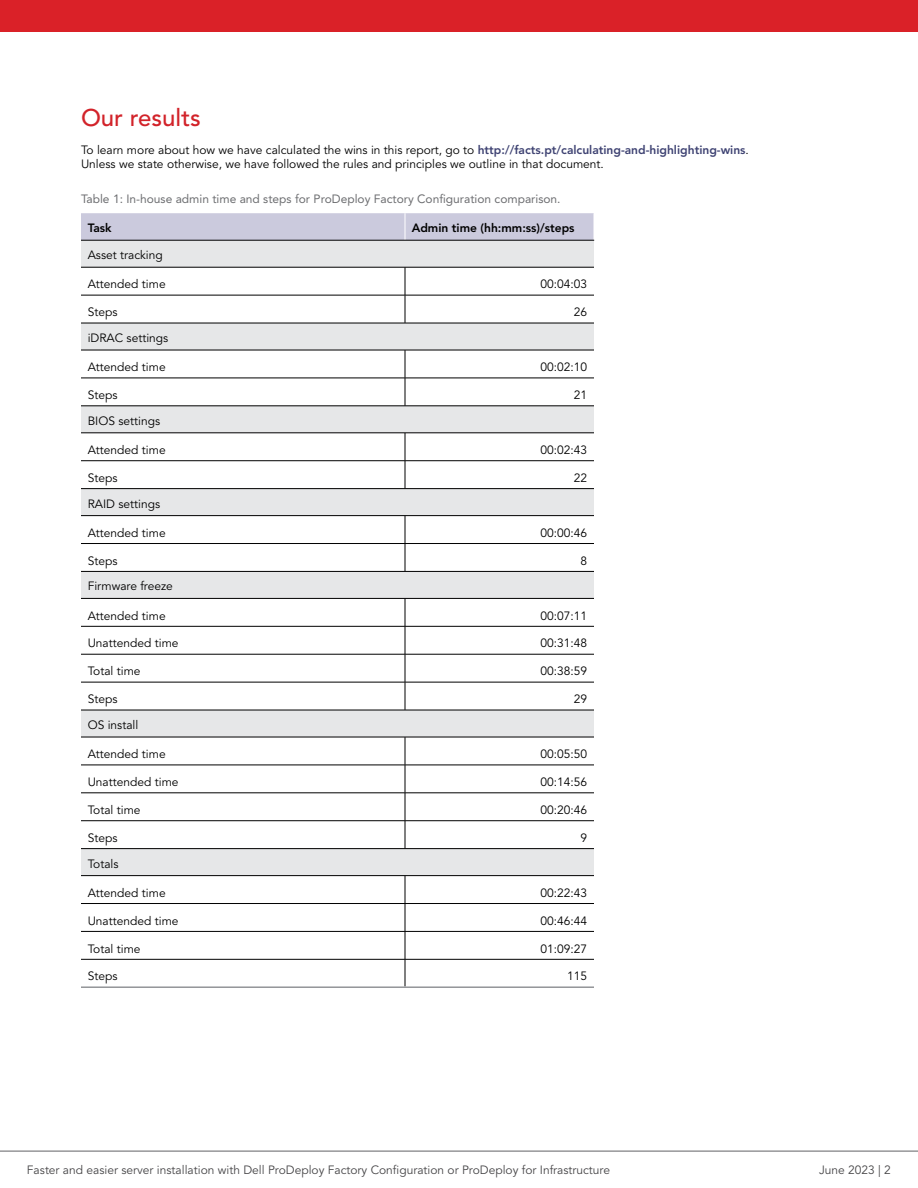
<style>
.page{position:relative;width:918px;height:1188px;background:#fff}
.page>*{position:absolute;margin:0;border:0;box-sizing:border-box;transform-origin:0 0}
.t1{font:500 24px "Avenir LT Pro";color:#d2232a}
.t2{font:12px/14.4px "Avenir LT Pro";color:#000}
.t3{font:12px "Avenir LT Pro";color:#464547}
.t4{font:12px "Avenir LT Pro";color:#6d6e71}
.t5{font:800 12px "Avenir LT Pro";color:#000}
.s1{font-weight:800;color:#3f4373}
</style>
<div class="page">
<svg style="left:81px;top:241px;width:513px;height:634px"></svg>
<svg style="left:405px;top:268px;width:1px;height:55px"></svg>
<svg style="left:405px;top:351px;width:1px;height:55px"></svg>
<svg style="left:405px;top:434px;width:1px;height:54px"></svg>
<svg style="left:405px;top:516px;width:1px;height:55px"></svg>
<svg style="left:405px;top:599px;width:1px;height:111px"></svg>
<svg style="left:405px;top:738px;width:1px;height:110px"></svg>
<svg style="left:405px;top:876px;width:1px;height:110px"></svg>
<hr style="left:81px;top:295px;width:324px;height:1px;background:#000">
<hr style="left:405px;top:295px;width:189px;height:1px;background:#000">
<hr style="left:81px;top:378px;width:324px;height:1px;background:#000">
<hr style="left:405px;top:378px;width:189px;height:1px;background:#000">
<hr style="left:81px;top:460px;width:324px;height:1px;background:#000">
<hr style="left:405px;top:460px;width:189px;height:1px;background:#000">
<hr style="left:81px;top:543px;width:324px;height:1px;background:#000">
<hr style="left:405px;top:543px;width:189px;height:1px;background:#000">
<hr style="left:81px;top:626px;width:324px;height:1px;background:#000">
<hr style="left:405px;top:626px;width:189px;height:1px;background:#000">
<hr style="left:81px;top:682px;width:324px;height:1px;background:#000">
<hr style="left:405px;top:682px;width:189px;height:1px;background:#000">
<hr style="left:81px;top:765px;width:324px;height:1px;background:#000">
<hr style="left:405px;top:765px;width:189px;height:1px;background:#000">
<hr style="left:81px;top:820px;width:324px;height:1px;background:#000">
<hr style="left:405px;top:820px;width:189px;height:1px;background:#000">
<hr style="left:81px;top:903px;width:324px;height:1px;background:#000">
<hr style="left:81px;top:959px;width:324px;height:1px;background:#000">
<svg style="left:81px;top:213px;width:514px;height:27px;background:#c9c8db"></svg>
<hr style="left:81px;top:240px;width:324px;height:1px;background:#000">
<hr style="left:405px;top:240px;width:189px;height:1px;background:#000">
<hr style="left:81px;top:323px;width:324px;height:1px;background:#000">
<hr style="left:405px;top:323px;width:189px;height:1px;background:#000">
<hr style="left:81px;top:406px;width:324px;height:1px;background:#000">
<hr style="left:405px;top:406px;width:189px;height:1px;background:#000">
<hr style="left:81px;top:488px;width:324px;height:1px;background:#000">
<hr style="left:405px;top:488px;width:189px;height:1px;background:#000">
<hr style="left:81px;top:571px;width:324px;height:1px;background:#000">
<hr style="left:405px;top:571px;width:189px;height:1px;background:#000">
<hr style="left:81px;top:710px;width:324px;height:1px;background:#000">
<hr style="left:405px;top:710px;width:189px;height:1px;background:#000">
<hr style="left:81px;top:848px;width:324px;height:1px;background:#000">
<hr style="left:405px;top:848px;width:189px;height:1px;background:#000">
<hr style="left:81px;top:267px;width:324px;height:1px;background:#000">
<hr style="left:405px;top:267px;width:189px;height:1px;background:#000">
<hr style="left:81px;top:350px;width:324px;height:1px;background:#000">
<hr style="left:405px;top:350px;width:189px;height:1px;background:#000">
<hr style="left:81px;top:433px;width:324px;height:1px;background:#000">
<hr style="left:405px;top:433px;width:189px;height:1px;background:#000">
<hr style="left:81px;top:515px;width:324px;height:1px;background:#000">
<hr style="left:405px;top:515px;width:189px;height:1px;background:#000">
<hr style="left:81px;top:598px;width:324px;height:1px;background:#000">
<hr style="left:405px;top:598px;width:189px;height:1px;background:#000">
<hr style="left:81px;top:654px;width:324px;height:1px;background:#000">
<hr style="left:405px;top:654px;width:189px;height:1px;background:#000">
<hr style="left:81px;top:737px;width:324px;height:1px;background:#000">
<hr style="left:405px;top:737px;width:189px;height:1px;background:#000">
<hr style="left:81px;top:793px;width:324px;height:1px;background:#000">
<hr style="left:405px;top:793px;width:189px;height:1px;background:#000">
<hr style="left:81px;top:875px;width:324px;height:1px;background:#000">
<hr style="left:405px;top:875px;width:189px;height:1px;background:#000">
<hr style="left:81px;top:931px;width:324px;height:1px;background:#000">
<hr style="left:405px;top:903px;width:189px;height:1px;background:#000">
<hr style="left:405px;top:931px;width:189px;height:1px;background:#000">
<hr style="left:405px;top:959px;width:189px;height:1px;background:#000">
<hr style="left:81px;top:986px;width:324px;height:2px;background:#939598">
<hr style="left:405px;top:986px;width:189px;height:2px;background:#939598">
<hr style="left:0;top:1151px;width:918px;height:1px;background:#616264">
<div style="left:0;top:0;width:918px;height:32px;background:#da2128"></div>
<h1 class="t1" style="left:81px;top:104px;width:121px">Our results</h1>
<p class="t2" style="left:81px;top:143px;width:669px">To learn more about how we have calculated the wins in this report, go to <span class="s1">http://facts.pt/calculating-and-highlighting-wins</span>.<br>Unless we state otherwise, we have followed the rules and principles we outline in that document.</p>
<p class="t4" style="left:81px;top:192px;width:481px">Table 1: In-house admin time and steps for ProDeploy Factory Configuration comparison.</p>
<p class="t5" style="left:88px;top:221px;width:25px">Task</p>
<p class="t5" style="left:412px;top:221px;width:164px">Admin time (hh:mm:ss)/steps</p>
<p class="t2" style="left:88px;top:248px;width:77px">Asset tracking</p>
<p class="t2" style="left:88px;top:277px;width:79px">Attended time</p>
<p class="t2" style="left:541px;top:277px;width:48px">00:04:03</p>
<p class="t2" style="left:88px;top:305px;width:31px">Steps</p>
<p class="t2" style="left:574px;top:305px;width:15px">26</p>
<p class="t2" style="left:88px;top:331px;width:82px">iDRAC settings</p>
<p class="t2" style="left:88px;top:360px;width:79px">Attended time</p>
<p class="t2" style="left:541px;top:360px;width:48px">00:02:10</p>
<p class="t2" style="left:88px;top:388px;width:31px">Steps</p>
<p class="t2" style="left:574px;top:388px;width:15px">21</p>
<p class="t2" style="left:88px;top:414px;width:74px">BIOS settings</p>
<p class="t2" style="left:88px;top:443px;width:79px">Attended time</p>
<p class="t2" style="left:541px;top:443px;width:48px">00:02:43</p>
<p class="t2" style="left:88px;top:471px;width:31px">Steps</p>
<p class="t2" style="left:574px;top:471px;width:15px">22</p>
<p class="t2" style="left:88px;top:497px;width:74px">RAID settings</p>
<p class="t2" style="left:88px;top:526px;width:79px">Attended time</p>
<p class="t2" style="left:541px;top:526px;width:48px">00:00:46</p>
<p class="t2" style="left:88px;top:554px;width:31px">Steps</p>
<p class="t2" style="left:581px;top:554px;width:8px">8</p>
<p class="t2" style="left:88px;top:579px;width:87px">Firmware freeze</p>
<p class="t2" style="left:88px;top:608px;width:79px">Attended time</p>
<p class="t2" style="left:541px;top:608px;width:48px">00:07:11</p>
<p class="t2" style="left:88px;top:636px;width:92px">Unattended time</p>
<p class="t2" style="left:541px;top:636px;width:48px">00:31:48</p>
<p class="t2" style="left:88px;top:664px;width:54px">Total time</p>
<p class="t2" style="left:541px;top:664px;width:48px">00:38:59</p>
<p class="t2" style="left:88px;top:692px;width:31px">Steps</p>
<p class="t2" style="left:574px;top:692px;width:15px">29</p>
<p class="t2" style="left:88px;top:718px;width:52px">OS install</p>
<p class="t2" style="left:88px;top:747px;width:79px">Attended time</p>
<p class="t2" style="left:541px;top:747px;width:48px">00:05:50</p>
<p class="t2" style="left:88px;top:775px;width:92px">Unattended time</p>
<p class="t2" style="left:541px;top:775px;width:48px">00:14:56</p>
<p class="t2" style="left:88px;top:803px;width:54px">Total time</p>
<p class="t2" style="left:541px;top:803px;width:48px">00:20:46</p>
<p class="t2" style="left:88px;top:831px;width:31px">Steps</p>
<p class="t2" style="left:581px;top:831px;width:8px">9</p>
<p class="t2" style="left:88px;top:857px;width:32px">Totals</p>
<p class="t2" style="left:88px;top:886px;width:79px">Attended time</p>
<p class="t2" style="left:541px;top:886px;width:48px">00:22:43</p>
<p class="t2" style="left:88px;top:914px;width:92px">Unattended time</p>
<p class="t2" style="left:541px;top:914px;width:48px">00:46:44</p>
<p class="t2" style="left:88px;top:941px;width:54px">Total time</p>
<p class="t2" style="left:541px;top:941px;width:48px">01:09:27</p>
<p class="t2" style="left:88px;top:969px;width:31px">Steps</p>
<p class="t2" style="left:567px;top:969px;width:22px">115</p>
<p class="t3" style="left:27px;top:1163px;width:585px">Faster and easier server installation with Dell ProDeploy Factory Configuration or ProDeploy for Infrastructure</p>
<p class="t3" style="left:819px;top:1163px;width:73px">June 2023 | 2</p>
</div>
